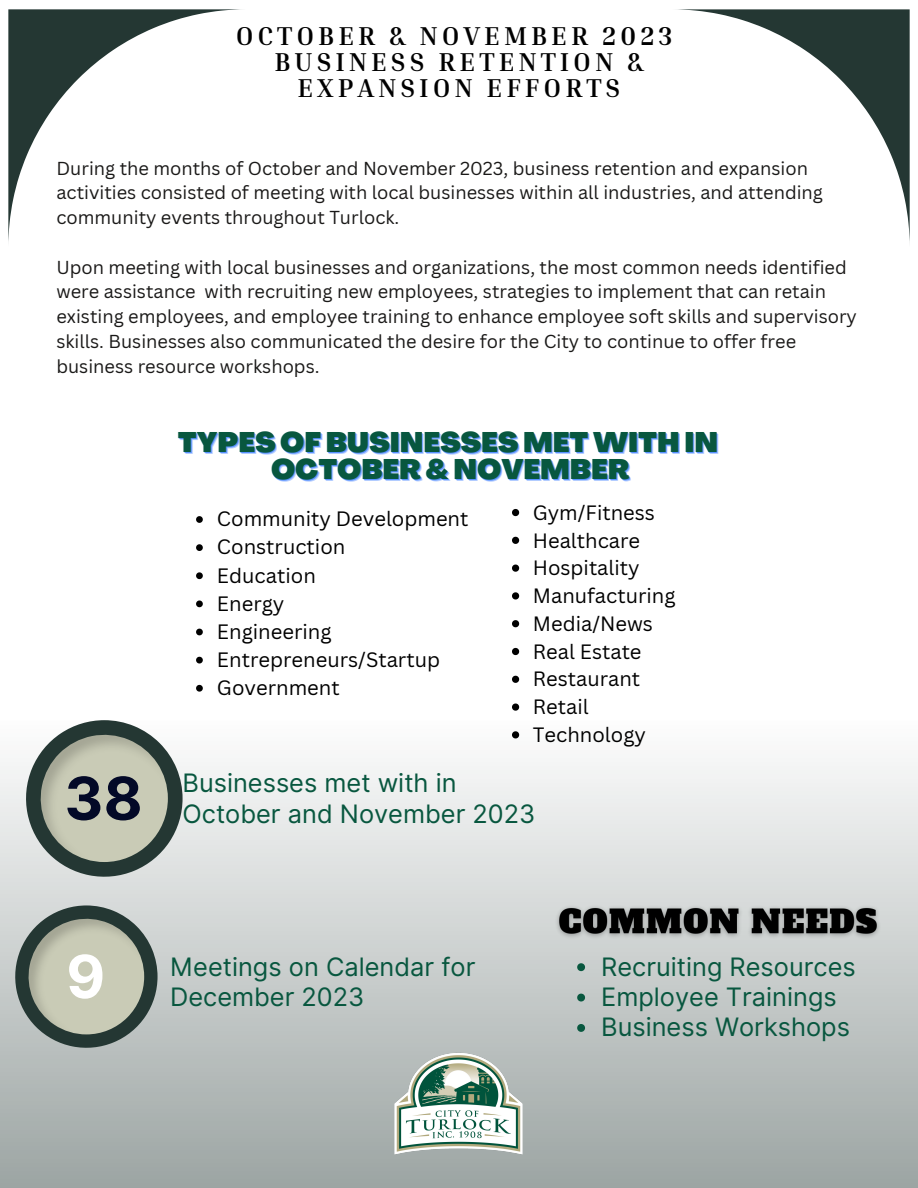
<style>
.page{position:relative;width:918px;height:1188px;background:#fff}
.page>*{position:absolute;margin:0;border:0;box-sizing:border-box;transform-origin:0 0}
.t1{font:700 59.4px "Inter";color:#030927}
.t2{font:700 59.4px "Inter";color:#fff}
.t3{font:900 27.75px "Agrandir";color:#08573f}
.t4{font:700 26.55px/25.7px "Inria Serif";letter-spacing:.15em;color:#000;text-align:center}
.t5{font:25.35px/30.3px "Inter";color:#08573f}
.t6{font:20.25px "Canva Sans";color:#000}
.t7{font:18.3px/24.8px "Canva Sans";color:#1a1918}
</style>
<div class="page">
<div style="left:0;top:721px;width:918px;height:467px;background:linear-gradient(to bottom,#fdfdfd,#9ca5a3)"></div>
<img style="left:395px;top:1049px;width:128px;height:107px">
<svg style="left:25px;top:720px;width:157px;height:158px;background:#a3a99d"></svg>
<svg style="left:14px;top:905px;width:144px;height:144px;background:#9ba297"></svg>
<img style="left:551px;top:901px;width:334px;height:44px">
<svg style="left:577px;top:963px;width:8px;height:8px"></svg>
<svg style="left:577px;top:994px;width:8px;height:8px"></svg>
<svg style="left:577px;top:1024px;width:8px;height:8px"></svg>
<svg style="left:196px;top:516px;width:7px;height:7px"></svg>
<svg style="left:196px;top:544px;width:7px;height:7px"></svg>
<svg style="left:196px;top:572px;width:7px;height:7px"></svg>
<svg style="left:196px;top:601px;width:7px;height:6px"></svg>
<svg style="left:196px;top:629px;width:7px;height:6px"></svg>
<svg style="left:196px;top:657px;width:7px;height:7px"></svg>
<svg style="left:196px;top:685px;width:7px;height:7px"></svg>
<svg style="left:512px;top:509px;width:7px;height:7px"></svg>
<svg style="left:512px;top:537px;width:7px;height:7px"></svg>
<svg style="left:512px;top:565px;width:7px;height:7px"></svg>
<svg style="left:512px;top:592px;width:7px;height:8px"></svg>
<svg style="left:512px;top:620px;width:7px;height:7px"></svg>
<svg style="left:512px;top:648px;width:7px;height:7px"></svg>
<svg style="left:512px;top:676px;width:7px;height:7px"></svg>
<svg style="left:512px;top:704px;width:7px;height:7px"></svg>
<svg style="left:512px;top:731px;width:7px;height:7px"></svg>
<svg style="left:8px;top:9px;width:233px;height:233px"></svg>
<svg style="left:677px;top:9px;width:233px;height:234px"></svg>
<p class="t4" style="left:236px;top:22px;width:438px">OCTOBER &amp; NOVEMBER 2023</p>
<p class="t4" style="left:274px;top:48px;width:371px">BUSINESS RETENTION &amp;<br>EXPANSION EFFORTS</p>
<p class="t7" style="left:56px;top:155px;width:768px">During the months of October and November 2023, business retention and expansion activities consisted of meeting with local businesses within all industries, and attending community events throughout Turlock.</p>
<p class="t7" style="left:56px;top:254px;width:802px">Upon meeting with local businesses and organizations, the most common needs identified were assistance with recruiting new employees, strategies to implement that can retain existing employees, and employee training to enhance employee soft skills and supervisory skills. Businesses also communicated the desire for the City to continue to offer free business resource workshops.</p>
<p class="t3" style="left:178px;top:432px;width:542px">TYPES OF BUSINESSES MET WITH IN</p>
<p class="t3" style="left:271px;top:459px;width:360px">OCTOBER &amp; NOVEMBER</p>
<p class="t1" style="left:64px;top:763px;width:80px">38</p>
<p class="t6" style="left:217px;top:505px;width:253px">Community Development</p>
<p class="t6" style="left:217px;top:533px;width:130px">Construction</p>
<p class="t6" style="left:217px;top:561px;width:100px">Education</p>
<p class="t6" style="left:217px;top:589px;width:69px">Energy</p>
<p class="t6" style="left:217px;top:617px;width:116px">Engineering</p>
<p class="t6" style="left:217px;top:645px;width:225px">Entrepreneurs/Startup</p>
<p class="t6" style="left:217px;top:673px;width:124px">Government</p>
<p class="t6" style="left:533px;top:498px;width:124px">Gym/Fitness</p>
<p class="t6" style="left:533px;top:526px;width:109px">Healthcare</p>
<p class="t6" style="left:533px;top:554px;width:108px">Hospitality</p>
<p class="t6" style="left:533px;top:581px;width:144px">Manufacturing</p>
<p class="t6" style="left:533px;top:609px;width:122px">Media/News</p>
<p class="t6" style="left:533px;top:637px;width:110px">Real Estate</p>
<p class="t6" style="left:533px;top:665px;width:109px">Restaurant</p>
<p class="t6" style="left:533px;top:693px;width:57px">Retail</p>
<p class="t6" style="left:533px;top:720px;width:115px">Technology</p>
<p class="t5" style="left:183px;top:768px;width:276px">Businesses met with in</p>
<p class="t5" style="left:183px;top:798px;width:354px">October and November 2023</p>
<p class="t2" style="left:66px;top:941px;width:41px">9</p>
<p class="t5" style="left:170px;top:951px;width:307px">Meetings on Calendar for<br>December 2023</p>
<p class="t5" style="left:601px;top:951px;width:256px">Recruiting Resources</p>
<p class="t5" style="left:601px;top:982px;width:237px">Employee Trainings</p>
<p class="t5" style="left:601px;top:1012px;width:250px">Business Workshops</p>
</div>
